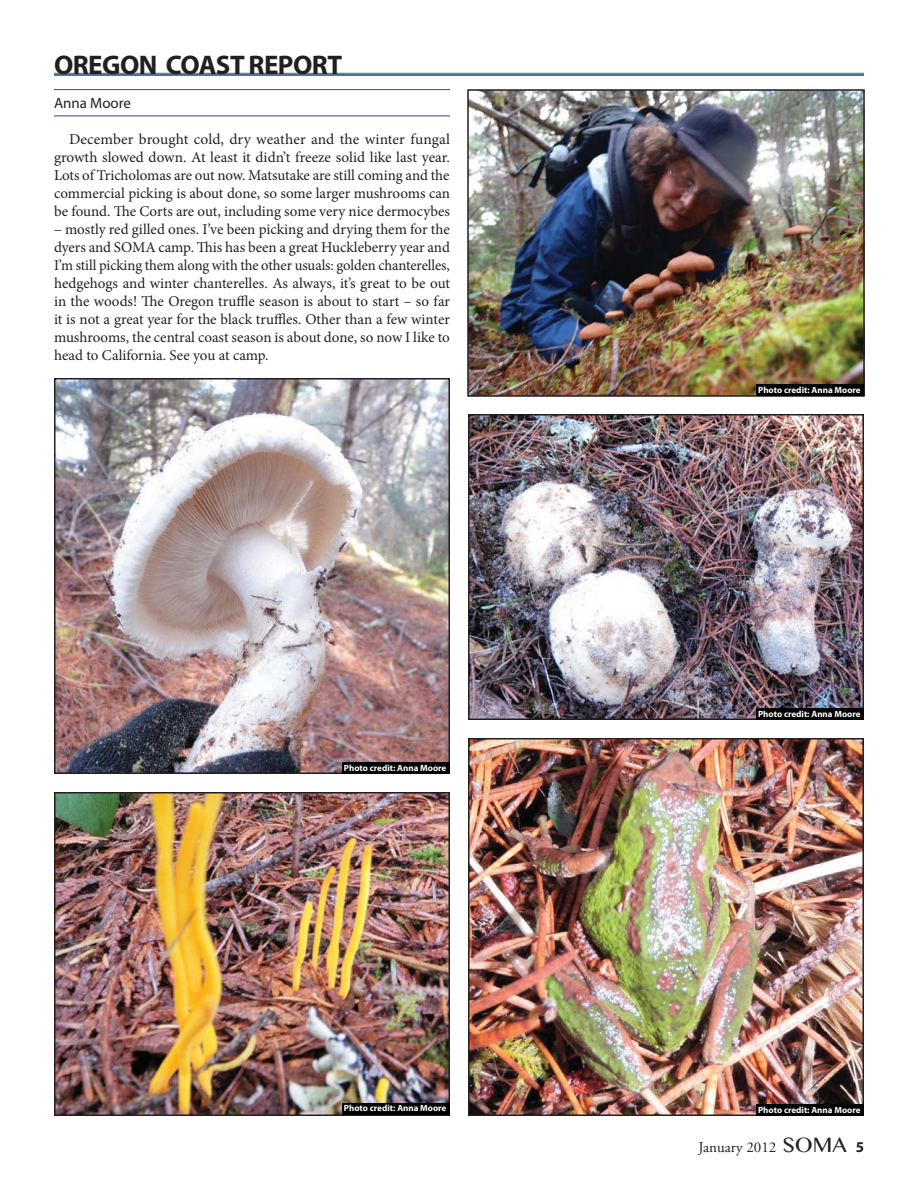
<style>
.page{position:relative;width:918px;height:1188px;background:#fff}
.page>*{position:absolute;margin:0;border:0;box-sizing:border-box;transform-origin:0 0}
.t1{font:700 27px "Myriad Pro";letter-spacing:-.02em;color:#231f20}
.t2{font:15px/18px "Minion Pro";color:#231f20;text-align:justify}
.t3{font:15px "Adobe Garamond Pro";color:#231f20}
.t4{font:15px "Myriad Pro";color:#231f20}
.t5{font:700 9px "Myriad Pro";color:#fff}
.s1{font-family:"Oriya MN";font-size:21px}
.s2{font-family:"Myriad Pro";font-weight:700}
</style>
<div class="page">
<img style="left:471px;top:417px;width:390px;height:300px">
<div style="left:468px;top:414px;width:396px;height:306px;border:2px solid #231f20"></div>
<img style="left:471px;top:741px;width:390px;height:372px">
<div style="left:468px;top:738px;width:396px;height:378px;border:2px solid #231f20"></div>
<img style="left:57px;top:795px;width:390px;height:318px">
<div style="left:54px;top:792px;width:396px;height:324px;border:2px solid #231f20"></div>
<img style="left:57px;top:381px;width:390px;height:390px">
<div style="left:54px;top:378px;width:396px;height:396px;border:2px solid #231f20"></div>
<div style="left:756px;top:708px;width:108px;height:12px;background:#000"></div>
<div style="left:342px;top:762px;width:108px;height:12px;background:#000"></div>
<div style="left:342px;top:1103px;width:108px;height:12px;background:#000"></div>
<div style="left:756px;top:1104px;width:108px;height:12px;background:#000"></div>
<img style="left:470px;top:92px;width:392px;height:302px">
<div style="left:467px;top:89px;width:398px;height:308px;border:2px solid #231f20"></div>
<div style="left:756px;top:384px;width:108px;height:12px;background:#000"></div>
<hr style="left:54px;top:73px;width:810px;height:1px;background:#41ad49">
<hr style="left:54px;top:74px;width:810px;height:2px;background:#25408e">
<hr style="left:54px;top:89px;width:396px;height:1px;background:#622d91">
<hr style="left:54px;top:116px;width:396px;height:1px;background:#622d91">
<h1 class="t1" style="left:54px;top:55px;width:290px">OREGON COAST REPORT</h1>
<p class="t4" style="left:54px;top:94px;width:79px">Anna Moore</p>
<p class="t2" style="left:54px;top:131px;width:398px;text-indent:15px">December brought cold, dry weather and the winter fungal growth slowed down. At least it didn’t freeze solid like last year.<br>Lots of Tricholomas are out now. Matsutake are still coming and the commercial picking is about done, so some larger mushrooms can be found. The Corts are out, including some very nice dermocybes</p>
<p class="t2" style="left:54px;top:221px;width:398px">– mostly red gilled ones. I’ve been picking and drying them for the dyers and SOMA camp. This has been a great Huckleberry year and I’m still picking them along with the other usuals: golden chanterelles, hedgehogs and winter chanterelles. As always, it’s great to be out in the woods! The Oregon truffle season is about to start – so far it is not a great year for the black truffles. Other than a few winter mushrooms, the central coast season is about done, so now I like to head to California. See you at camp.</p>
<p class="t5" style="left:344px;top:764px;width:104px">Photo credit: Anna Moore</p>
<p class="t5" style="left:758px;top:387px;width:104px">Photo credit: Anna Moore</p>
<p class="t5" style="left:758px;top:710px;width:104px">Photo credit: Anna Moore</p>
<p class="t5" style="left:344px;top:1105px;width:104px">Photo credit: Anna Moore</p>
<p class="t5" style="left:758px;top:1106px;width:104px">Photo credit: Anna Moore</p>
<p class="t3" style="left:698px;top:1141px;width:167px">January 2012 <span class="s1">SOMA</span> <span class="s2">5</span></p>
</div>
